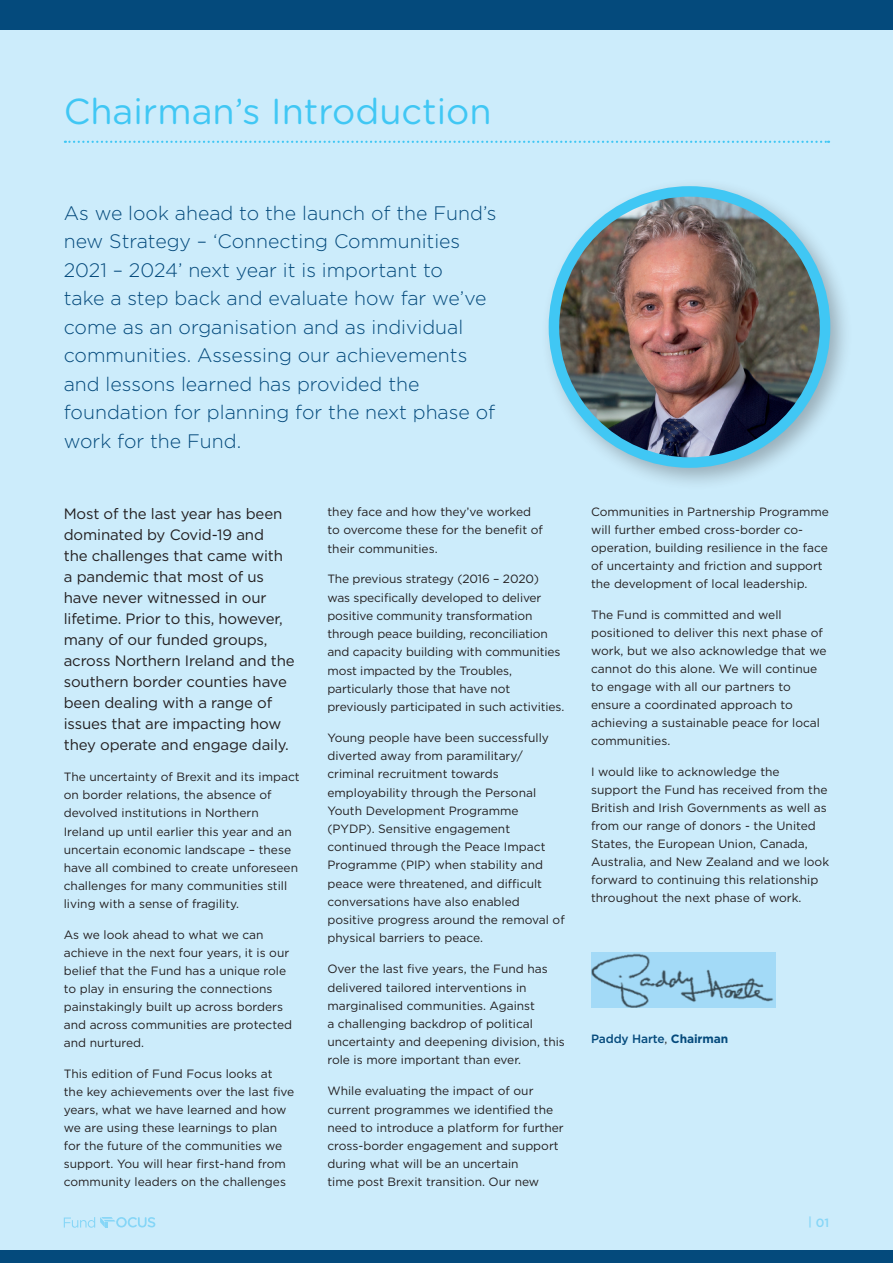
<style>
.page{position:relative;width:893px;height:1263px;background:#ccecfb}
.page>*{position:absolute;margin:0;border:0;box-sizing:border-box;transform-origin:0 0}
.t1{font:36px "Gotham Rounded";color:#40c7f4}
.t2{font:300 19.5px/28.5px "Gotham";color:#044a7c}
.t3{font:15px/21.1px "Gotham";letter-spacing:-.01em;color:#231f20}
.t4{font:12px/18.1px "Gotham";color:#231f20}
.t5{font:500 12px "Gotham";letter-spacing:-.01em;color:#044a7c}
.t6{font:500 12px "Gotham";color:#86d6f7}
.s1{font-weight:400;color:#231f20}
.s2{font-weight:700}
</style>
<div class="page">
<svg style="left:64px;top:1217px;width:91px;height:11px"></svg>
<svg style="left:65px;top:141px;width:764px;height:2px"></svg>
<img style="left:591px;top:952px;width:184px;height:56px">
<div style="left:0;top:0;width:893px;height:30px;background:#044a7c"></div>
<div style="left:0;top:1250px;width:893px;height:13px;background:#044a7c"></div>
<div style="left:540px;top:177px;width:314px;height:314px;background:#231f20;opacity:.3"></div>
<img style="left:554px;top:191px;width:271px;height:272px;border-radius:136px">
<div style="left:549px;top:186px;width:281px;height:282px;border:10px solid #40c7f4;border-radius:50%"></div>
<p class="t1" style="left:64px;top:86px;width:429px">Chairman’s Introduction</p>
<p class="t2" style="left:64px;top:198px;width:434px">As we look ahead to the launch of the Fund’s new Strategy – ‘Connecting Communities 2021 – 2024’ next year it is important to<br>take a step back and evaluate how far we’ve come as an organisation and as individual communities. Assessing our achievements and lessons learned has provided the foundation for planning for the next phase of work for the Fund.</p>
<p class="t3" style="left:64px;top:502px;width:232px">Most of the last year has been dominated by Covid-19 and<br>the challenges that came with a pandemic that most of us have never witnessed in our lifetime. Prior to this, however, many of our funded groups, across Northern Ireland and the southern border counties have been dealing with a range of issues that are impacting how they operate and engage daily.</p>
<p class="t4" style="left:64px;top:768px;width:237px">The uncertainty of Brexit and its impact on border relations, the absence of devolved institutions in Northern Ireland up until earlier this year and an uncertain economic landscape – these have all combined to create unforeseen challenges for many communities still living with a sense of fragility.</p>
<p class="t4" style="left:64px;top:925px;width:230px">As we look ahead to what we can achieve in the next four years, it is our belief that the Fund has a unique role to play in ensuring the connections painstakingly built up across borders and across communities are protected and nurtured.</p>
<p class="t4" style="left:64px;top:1064px;width:232px">This edition of Fund Focus looks at the key achievements over the last five years, what we have learned and how we are using these learnings to plan for the future of the communities we support. You will hear first-hand from community leaders on the challenges</p>
<p class="t4" style="left:327px;top:502px;width:217px">they face and how they’ve worked to overcome these for the benefit of their communities.</p>
<p class="t4" style="left:327px;top:570px;width:238px">The previous strategy (2016 – 2020) was specifically developed to deliver positive community transformation through peace building, reconciliation and capacity building with communities most impacted by the Troubles, particularly those that have not previously participated in such activities.</p>
<p class="t4" style="left:327px;top:728px;width:239px">Young people have been successfully diverted away from paramilitary/ criminal recruitment towards employability through the Personal Youth Development Programme (PYDP). Sensitive engagement continued through the Peace Impact Programme (PIP) when stability and peace were threatened, and difficult conversations have also enabled positive progress around the removal of physical barriers to peace.</p>
<p class="t4" style="left:327px;top:960px;width:239px">Over the last five years, the Fund has delivered tailored interventions in marginalised communities. Against<br>a challenging backdrop of political uncertainty and deepening division, this role is more important than ever.</p>
<p class="t4" style="left:327px;top:1082px;width:238px">While evaluating the impact of our current programmes we identified the need to introduce a platform for further cross-border engagement and support during what will be an uncertain<br>time post Brexit transition. Our new</p>
<p class="t4" style="left:591px;top:503px;width:239px">Communities in Partnership Programme will further embed cross-border co&shy;operation, building resilience in the face of uncertainty and friction and support the development of local leadership.</p>
<p class="t4" style="left:591px;top:605px;width:237px">The Fund is committed and well positioned to deliver this next phase of work, but we also acknowledge that we cannot do this alone. We will continue to engage with all our partners to ensure a coordinated approach to achieving a sustainable peace for local communities.</p>
<p class="t4" style="left:591px;top:762px;width:240px">I would like to acknowledge the support the Fund has received from the British and Irish Governments as well as from our range of donors - the United States, the European Union, Canada, Australia, and New Zealand and we look forward to continuing this relationship throughout the next phase of work.</p>
<p class="t5" style="left:591px;top:1032px;width:139px">Paddy Harte<span class="s1">,</span> <span class="s2">Chairman</span></p>
<p class="t6" style="left:808px;top:1215px;width:22px">| 01</p>
</div>
